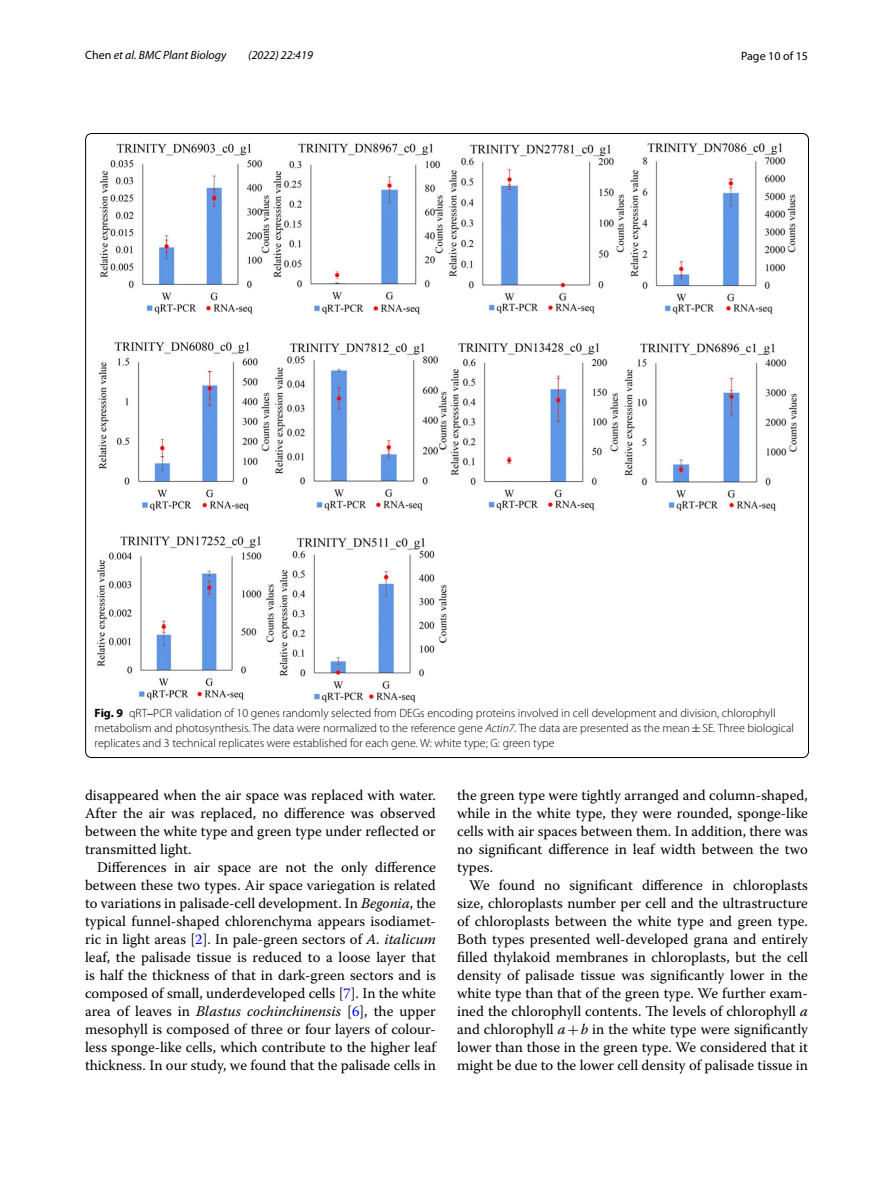
<style>
.page{position:relative;width:893px;height:1187px;background:#fff}
.page>*{position:absolute;margin:0;border:0;box-sizing:border-box;transform-origin:0 0}
.t1{font:14.7px/18px "Warnock Pro";color:#000;text-align:justify}
.t2{font:300 12px/15px "Myriad Pro";color:#000}
.t3{font:italic 12px "Myriad Pro";color:#000}
.t4{font:12px "Myriad Pro";color:#000}
.s1{font-style:normal}
.s2{font-weight:700}
.s3{font-family:"STIX Math";font-weight:400}
.s4{font-style:italic}
.s5{font-family:"MTSY";font-weight:400}
.s6{color:#00f}
.s7{font-family:"MTSY"}
</style>
<div class="page">
<img style="left:97px;top:143px;width:700px;height:559px">
<p class="t3" style="left:85px;top:48px;width:143px"><span class="s1">Chen</span> et al. BMC Plant Biology</p>
<p class="t3" style="left:248px;top:48px;width:66px">(2022) 22:419</p>
<p class="t4" style="left:741px;top:48px;width:68px">Page 10 of 15</p>
<p class="t2" style="left:95px;top:706px;width:701px"><span class="s2">Fig. 9</span> qRT<span class="s3">‒</span>PCR validation of 10 genes randomly selected from DEGs encoding proteins involved in cell development and division, chlorophyll metabolism and photosynthesis. The data were normalized to the reference gene <span class="s4">Actin7</span>. The data are presented as the mean<span class="s5">±</span>SE. Three biological replicates and 3 technical replicates were established for each gene. W: white type; G: green type</p>
<p class="t1" style="left:85px;top:785px;width:352px">disappeared when the air space was replaced with water.<br>After the air was replaced, no difference was observed between the white type and green type under reflected or transmitted light.</p>
<p class="t1" style="left:85px;top:857px;width:352px;text-indent:12px">Differences in air space are not the only difference between these two types. Air space variegation is related to variations in palisade-cell development. In <span class="s4">Begonia</span>, the typical funnel-shaped chlorenchyma appears isodiamet&shy;ric in light areas [<span class="s6">2</span>]. In pale-green sectors of <span class="s4">A. italicum </span>leaf, the palisade tissue is reduced to a loose layer that is half the thickness of that in dark-green sectors and is composed of small, underdeveloped cells [<span class="s6">7</span>]. In the white area of leaves in <span class="s4">Blastus cochinchinensis</span> [<span class="s6">6</span>], the upper mesophyll is composed of three or four layers of colour&shy;less sponge-like cells, which contribute to the higher leaf thickness. In our study, we found that the palisade cells in</p>
<p class="t1" style="left:457px;top:785px;width:352px">the green type were tightly arranged and column-shaped, while in the white type, they were rounded, sponge-like cells with air spaces between them. In addition, there was no significant difference in leaf width between the two types.</p>
<p class="t1" style="left:457px;top:875px;width:352px;text-indent:12px">We found no significant difference in chloroplasts size, chloroplasts number per cell and the ultrastructure of chloroplasts between the white type and green type.<br>Both types presented well-developed grana and entirely filled thylakoid membranes in chloroplasts, but the cell density of palisade tissue was significantly lower in the white type than that of the green type. We further exam&shy;ined the chlorophyll contents. The levels of chlorophyll <span class="s4">a </span>and chlorophyll <span class="s4">a</span><span class="s7">+</span><span class="s4">b</span> in the white type were significantly lower than those in the green type. We considered that it might be due to the lower cell density of palisade tissue in</p>
</div>
